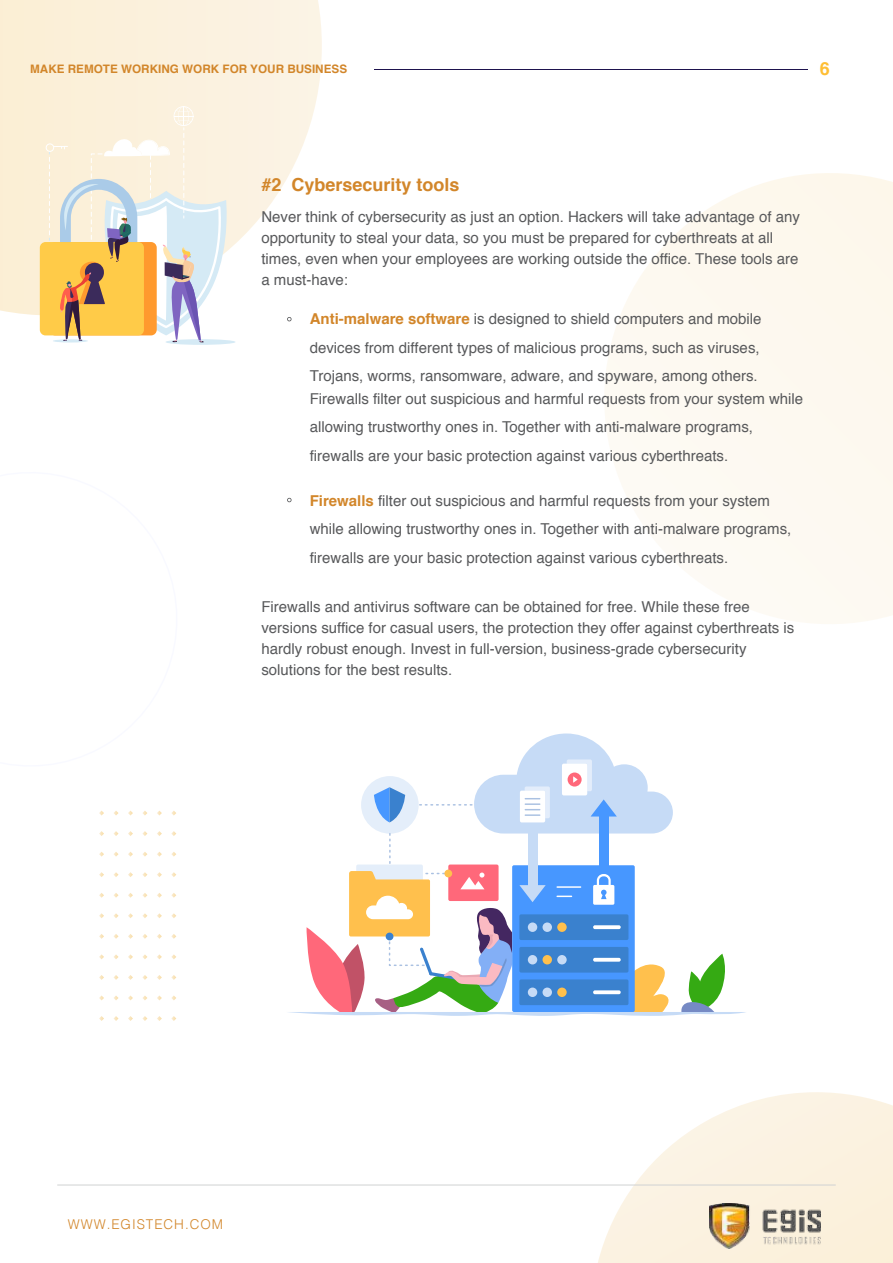
<style>
.page{position:relative;width:893px;height:1263px;background:#fff}
.page>*{position:absolute;margin:0;border:0;box-sizing:border-box;transform-origin:0 0}
.t1{font:700 18px "Helvetica";color:#d2862a}
.t2{font:700 18px "Helvetica";color:#febe33}
.t3{font:15px/21px "Helvetica";color:#58595b}
.t4{font:300 13.5px "Helvetica";letter-spacing:.07em;color:#d2862a}
.t5{font:700 11.7px "Helvetica";color:#d2862a}
.s1{font-weight:700;color:#d2862a}
</style>
<div class="page">
<svg style="left:0;top:0;width:322px;height:315px"></svg>
<svg style="left:598px;top:1092px;width:295px;height:171px"></svg>
<svg style="left:605px;top:173px;width:288px;height:451px"></svg>
<svg style="left:157px;top:995px;width:5px;height:5px"></svg>
<svg style="left:143px;top:996px;width:4px;height:4px"></svg>
<svg style="left:128px;top:995px;width:5px;height:5px"></svg>
<svg style="left:114px;top:996px;width:4px;height:4px"></svg>
<svg style="left:99px;top:995px;width:5px;height:5px"></svg>
<svg style="left:172px;top:995px;width:4px;height:5px"></svg>
<svg style="left:157px;top:975px;width:5px;height:5px"></svg>
<svg style="left:142px;top:975px;width:5px;height:5px"></svg>
<svg style="left:128px;top:975px;width:5px;height:5px"></svg>
<svg style="left:114px;top:975px;width:4px;height:5px"></svg>
<svg style="left:99px;top:975px;width:5px;height:5px"></svg>
<svg style="left:171px;top:975px;width:5px;height:5px"></svg>
<svg style="left:157px;top:954px;width:5px;height:5px"></svg>
<svg style="left:143px;top:954px;width:4px;height:5px"></svg>
<svg style="left:128px;top:954px;width:5px;height:5px"></svg>
<svg style="left:114px;top:954px;width:4px;height:5px"></svg>
<svg style="left:99px;top:954px;width:5px;height:5px"></svg>
<svg style="left:171px;top:954px;width:5px;height:5px"></svg>
<svg style="left:157px;top:934px;width:5px;height:5px"></svg>
<svg style="left:142px;top:934px;width:5px;height:5px"></svg>
<svg style="left:128px;top:934px;width:5px;height:5px"></svg>
<svg style="left:114px;top:934px;width:4px;height:5px"></svg>
<svg style="left:99px;top:934px;width:5px;height:5px"></svg>
<svg style="left:171px;top:934px;width:5px;height:5px"></svg>
<svg style="left:157px;top:913px;width:5px;height:5px"></svg>
<svg style="left:142px;top:913px;width:5px;height:5px"></svg>
<svg style="left:128px;top:913px;width:5px;height:5px"></svg>
<svg style="left:114px;top:913px;width:4px;height:5px"></svg>
<svg style="left:99px;top:913px;width:5px;height:5px"></svg>
<svg style="left:171px;top:913px;width:5px;height:5px"></svg>
<svg style="left:157px;top:893px;width:5px;height:5px"></svg>
<svg style="left:142px;top:893px;width:5px;height:5px"></svg>
<svg style="left:128px;top:893px;width:5px;height:5px"></svg>
<svg style="left:114px;top:893px;width:4px;height:5px"></svg>
<svg style="left:99px;top:893px;width:5px;height:5px"></svg>
<svg style="left:171px;top:893px;width:5px;height:5px"></svg>
<svg style="left:157px;top:872px;width:5px;height:5px"></svg>
<svg style="left:142px;top:872px;width:5px;height:5px"></svg>
<svg style="left:128px;top:872px;width:5px;height:5px"></svg>
<svg style="left:114px;top:872px;width:4px;height:5px"></svg>
<svg style="left:99px;top:872px;width:5px;height:5px"></svg>
<svg style="left:171px;top:872px;width:5px;height:5px"></svg>
<svg style="left:157px;top:852px;width:5px;height:5px"></svg>
<svg style="left:143px;top:852px;width:4px;height:5px"></svg>
<svg style="left:128px;top:852px;width:5px;height:5px"></svg>
<svg style="left:114px;top:852px;width:4px;height:5px"></svg>
<svg style="left:99px;top:852px;width:5px;height:5px"></svg>
<svg style="left:171px;top:852px;width:5px;height:5px"></svg>
<svg style="left:157px;top:831px;width:5px;height:5px"></svg>
<svg style="left:142px;top:831px;width:5px;height:5px"></svg>
<svg style="left:128px;top:831px;width:5px;height:5px"></svg>
<svg style="left:114px;top:831px;width:4px;height:5px"></svg>
<svg style="left:99px;top:831px;width:5px;height:5px"></svg>
<svg style="left:171px;top:831px;width:5px;height:5px"></svg>
<svg style="left:157px;top:1016px;width:5px;height:5px"></svg>
<svg style="left:142px;top:1016px;width:5px;height:5px"></svg>
<svg style="left:128px;top:1016px;width:5px;height:5px"></svg>
<svg style="left:114px;top:1016px;width:4px;height:5px"></svg>
<svg style="left:99px;top:1016px;width:5px;height:5px"></svg>
<svg style="left:171px;top:1016px;width:5px;height:5px"></svg>
<svg style="left:157px;top:810px;width:5px;height:5px"></svg>
<svg style="left:143px;top:811px;width:4px;height:4px"></svg>
<svg style="left:128px;top:810px;width:5px;height:5px"></svg>
<svg style="left:114px;top:811px;width:4px;height:4px"></svg>
<svg style="left:99px;top:810px;width:5px;height:5px"></svg>
<svg style="left:172px;top:811px;width:4px;height:4px"></svg>
<svg style="left:287px;top:317px;width:5px;height:4px"></svg>
<svg style="left:287px;top:498px;width:5px;height:4px"></svg>
<hr style="left:57px;top:1185px;width:779px;height:1px;background:#d0d2d3">
<hr style="left:374px;top:70px;width:434px;height:1px;background:#1e134e">
<div style="left:512px;top:865px;width:123px;height:147px;background:#4797ff;border-radius:2px"></div>
<div style="left:356px;top:864px;width:67px;height:28px;background:#e4eefa;border-radius:2px"></div>
<div style="left:448px;top:864px;width:51px;height:37px;background:#ff687a;border-radius:2px"></div>
<div style="left:528px;top:816px;width:9px;height:76px;background:#c6dbf6"></div>
<div style="left:599px;top:810px;width:9px;height:75px;background:#4797ff"></div>
<div style="left:361px;top:776px;width:58px;height:58px;background:#e4eefa;border-radius:50%"></div>
<svg style="left:374px;top:787px;width:31px;height:35px"></svg>
<svg style="left:389px;top:833px;width:2px;height:31px"></svg>
<svg style="left:288px;top:871px;width:458px;height:145px"></svg>
<svg style="left:419px;top:733px;width:254px;height:100px"></svg>
<svg style="left:593px;top:925px;width:28px;height:4px"></svg>
<svg style="left:593px;top:958px;width:28px;height:4px"></svg>
<svg style="left:593px;top:990px;width:28px;height:4px"></svg>
<hr style="left:53px;top:339px;width:35px;height:3px;background:#d5eaf5;border-radius:50%">
<div style="left:166px;top:339px;width:70px;height:6px;background:#d5eaf5;border-radius:50%"></div>
<div style="left:40px;top:242px;width:104px;height:93px;background:#ffcb48;border-radius:6px"></div>
<svg style="left:172px;top:341px;width:32px;height:2px"></svg>
<svg style="left:174px;top:106px;width:20px;height:33px"></svg>
<svg style="left:36px;top:181px;width:4px;height:5px"></svg>
<svg style="left:46px;top:139px;width:185px;height:202px"></svg>
<img style="left:710px;top:1203px;width:111px;height:45px">
<p class="t5" style="left:30px;top:60px;width:319px">MAKE REMOTE WORKING WORK FOR YOUR BUSINESS</p>
<p class="t2" style="left:820px;top:54px;width:12px">6</p>
<p class="t1" style="left:261px;top:170px;width:200px">#2 Cybersecurity tools</p>
<p class="t3" style="left:261px;top:207px;width:540px">Never think of cybersecurity as just an option. Hackers will take advantage of any opportunity to steal your data, so you must be prepared for cyberthreats at all times, even when your employees are working outside the office. These tools are a must-have:</p>
<p class="t3" style="left:310px;top:305px;width:453px;line-height:28.5px"><span class="s1">Anti-malware software</span> is designed to shield computers and mobile devices from different types of malicious programs, such as viruses,<br>Trojans, worms, ransomware, adware, and spyware, among others.</p>
<p class="t3" style="left:310px;top:385px;width:495px;line-height:28.5px">Firewalls filter out suspicious and harmful requests from your system while allowing trustworthy ones in. Together with anti-malware programs, firewalls are your basic protection against various cyberthreats.</p>
<p class="t3" style="left:310px;top:487px;width:483px;line-height:28.5px"><span class="s1">Firewalls</span> filter out suspicious and harmful requests from your system while allowing trustworthy ones in. Together with anti-malware programs, firewalls are your basic protection against various cyberthreats.</p>
<p class="t3" style="left:261px;top:596px;width:535px">Firewalls and antivirus software can be obtained for free. While these free versions suffice for casual users, the protection they offer against cyberthreats is hardly robust enough. Invest in full-version, business-grade cybersecurity solutions for the best results.</p>
<p class="t4" style="left:68px;top:1213px;width:157px">WWW.EGISTECH.COM</p>
</div>
